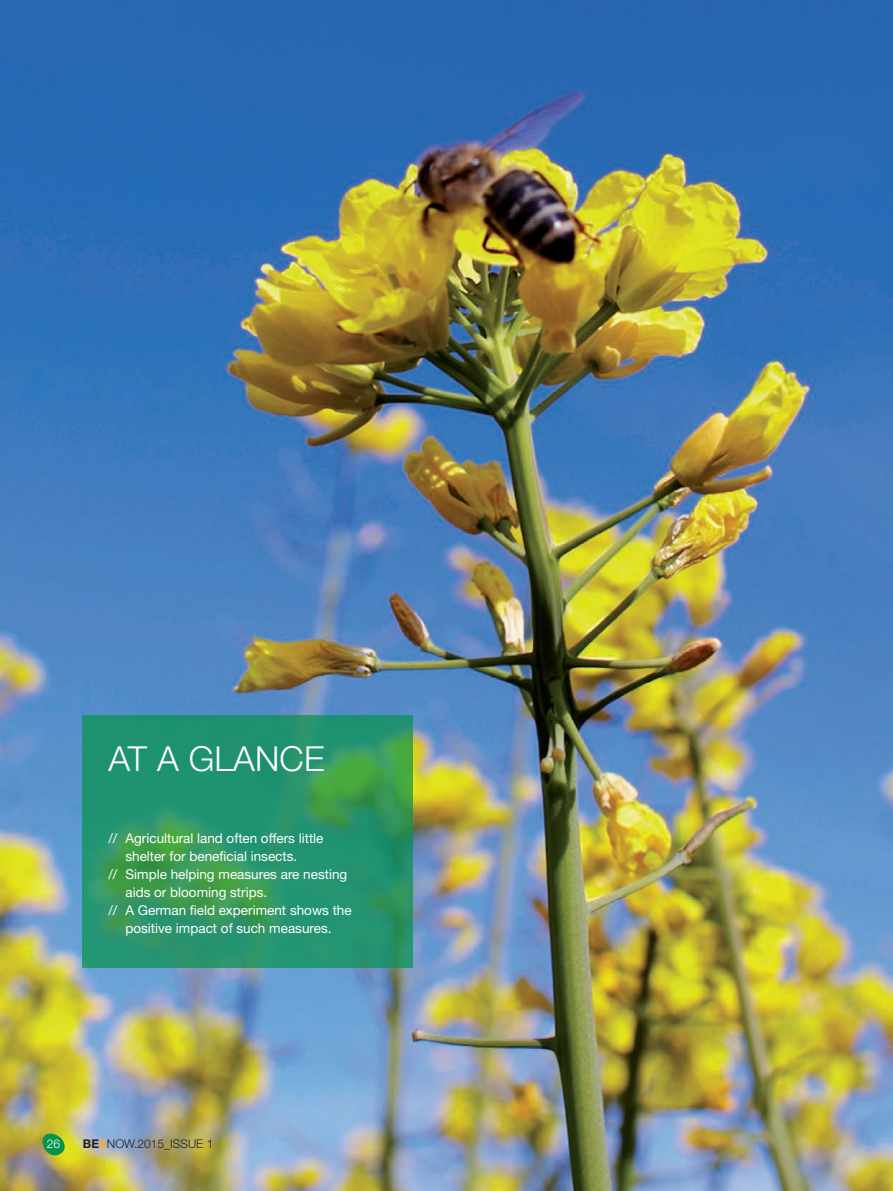
<style>
.page{position:relative;width:893px;height:1191px;background:#fff}
.page>*{position:absolute;margin:0;border:0;box-sizing:border-box;transform-origin:0 0}
.Subhead_light_23pt{font:300 34.5px "Helvetica Neue LT Pro";letter-spacing:.005em;color:#fff}
.Copy_9pt_schwarz{font:13.5px/18px "Helvetica Neue LTW1 G";color:#fff}
.t1{font:300 12px "Helvetica Neue LT Pro";color:#231f20}
.t2{font:300 12px "Helvetica Neue LT Pro";color:#fff}
.s1{font-family:"Helvetica Neue LTW1 G";font-weight:700}
.s2{font-family:"Helvetica Neue LTW1 G";font-weight:700;color:#faaf18}
</style>
<div class="page">
<img style="left:0;top:0;width:893px;height:1191px">
<svg style="left:41px;top:1132px;width:25px;height:25px"></svg>
<svg style="left:82px;top:715px;width:330px;height:252px;background:#299567"></svg>
<p class="Subhead_light_23pt" style="left:108px;top:738px;width:218px">AT A GLANCE</p>
<p class="Copy_9pt_schwarz" style="left:108px;top:829px;width:217px">// Agricultural land often offers little</p>
<p class="Copy_9pt_schwarz" style="left:125px;top:847px;width:173px">shelter for beneficial insects.</p>
<p class="Copy_9pt_schwarz" style="left:125px;top:865px;width:223px;text-indent:-17px">// Simple helping measures are nesting aids or blooming strips.</p>
<p class="Copy_9pt_schwarz" style="left:108px;top:901px;width:245px;text-align:center">// A German field experiment shows the positive impact of such measures.</p>
<p class="t2" style="left:47px;top:1136px;width:15px">26</p>
<p class="t1" style="left:83px;top:1136px;width:132px"><span class="s1">BE</span><span class="s2">E</span>NOW.2015_ISSUE 1</p>
</div>
